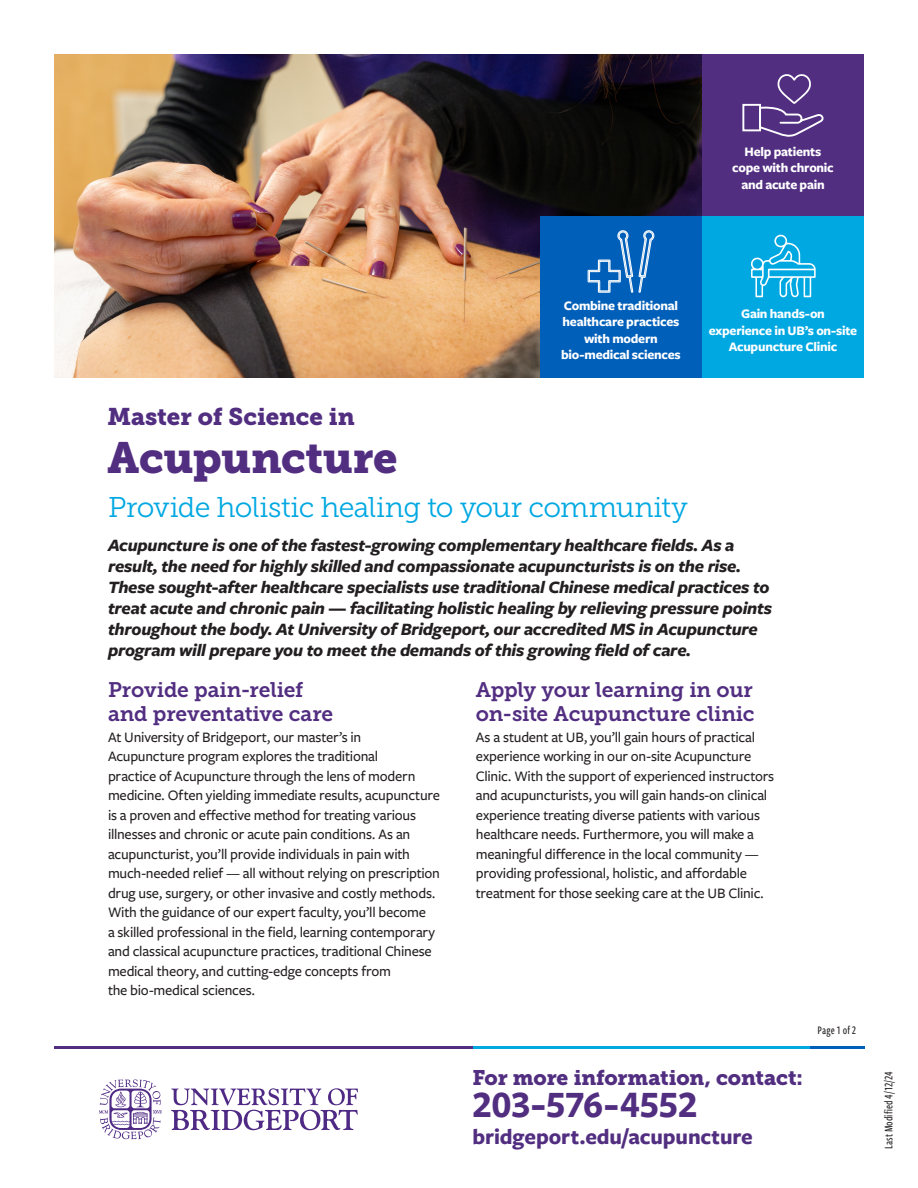
<style>
.page{position:relative;width:918px;height:1188px;background:#fff}
.page>*{position:absolute;margin:0;border:0;box-sizing:border-box;transform-origin:0 0}
.Program_Title{font:43.5px "Museo Slab 900";letter-spacing:-.01em;color:#522e81}
.t1{font:700 39px "Freight Sans Pro";letter-spacing:-.005em;color:#522e81}
.Body_Intro{font:28.5px "Museo Slab 300";letter-spacing:-.025em;color:#00a8e2}
.Program_Title-2{font:24px "Museo Slab 900";letter-spacing:-.005em;color:#522e81}
.t2{font:700 22.5px "Freight Sans Pro";letter-spacing:-.005em;color:#522e81}
.Sub_Heading{font:21px/24px "Museo Slab 700";letter-spacing:-.005em;color:#522e81}
.t3{font:21px "Museo Slab 900";letter-spacing:-.01em;color:#522e81}
.Body_Intro-2{font:italic 700 18px/21px "Freight Sans Pro";letter-spacing:-.015em;color:#231f20}
.Body_Copy{font:500 15px/19.5px "Freight Sans Pro";letter-spacing:-.015em;color:#231f20}
.t4{font:700 13.5px/16.5px "Freight Sans Pro";letter-spacing:-.02em;color:#fff;text-align:center}
.Fine_Print{font:500 12px "Freight Sans Cmp Pro";letter-spacing:.005em;color:#231f20}
</style>
<div class="page">
<hr style="left:472px;top:1046px;width:338px;height:3px;background:#00a8e2">
<hr style="left:54px;top:1046px;width:418px;height:3px;background:#522e81">
<hr style="left:810px;top:1046px;width:55px;height:3px;background:#005fb9">
<svg style="left:171px;top:1088px;width:187px;height:42px"></svg>
<svg style="left:99px;top:1080px;width:63px;height:59px"></svg>
<img style="left:54px;top:54px;width:648px;height:324px">
<div style="left:702px;top:216px;width:162px;height:162px;background:#00a8e2"></div>
<div style="left:702px;top:54px;width:162px;height:162px;background:#522e81"></div>
<div style="left:540px;top:216px;width:162px;height:162px;background:#005fb9"></div>
<svg style="left:588px;top:230px;width:66px;height:63px"></svg>
<svg style="left:751px;top:235px;width:65px;height:62px"></svg>
<div style="left:742px;top:104px;width:19px;height:27px;border:2px solid #fff"></div>
<svg style="left:758px;top:74px;width:66px;height:63px"></svg>
<p class="t4" style="left:732px;top:143px;width:103px">Help patients cope with chronic and acute pain</p>
<p class="Program_Title-2" style="left:108px;top:402px;width:249px">Master of Science in</p>
<p class="Program_Title" style="left:108px;top:432px;width:292px">Acupuncture</p>
<p class="t4" style="left:561px;top:297px;width:121px">Combine traditional healthcare practices with modern bio-medical sciences</p>
<p class="t4" style="left:709px;top:305px;width:150px">Gain hands-on experience in UB’s on-site<br>Acupuncture Clinic</p>
<p class="Body_Intro" style="left:108px;top:491px;width:581px">Provide holistic healing to your community</p>
<p class="Body_Intro-2" style="left:108px;top:534px;width:666px">Acupuncture is one of the fastest-growing complementary healthcare fields. As a result, the need for highly skilled and compassionate acupuncturists is on the rise.<br>These sought-after healthcare specialists use traditional Chinese medical practices to treat acute and chronic pain — facilitating holistic healing by relieving pressure points throughout the body. At University of Bridgeport, our accredited MS in Acupuncture program will prepare you to meet the demands of this growing field of care.</p>
<p class="Sub_Heading" style="left:108px;top:678px;width:227px">Provide pain-relief and preventative care</p>
<p class="Body_Copy" style="left:108px;top:727px;width:334px">At University of Bridgeport, our master’s in Acupuncture program explores the traditional<br>practice of Acupuncture through the lens of modern medicine. Often yielding immediate results, acupuncture is a proven and effective method for treating various illnesses and chronic or acute pain conditions. As an acupuncturist, you’ll provide individuals in pain with much-needed relief — all without relying on prescription drug use, surgery, or other invasive and costly methods.<br>With the guidance of our expert faculty, you’ll become<br>a skilled professional in the field, learning contemporary and classical acupuncture practices, traditional Chinese medical theory, and cutting-edge concepts from<br>the bio-medical sciences.</p>
<p class="Sub_Heading" style="left:476px;top:678px;width:280px">Apply your learning in our on-site Acupuncture clinic</p>
<p class="Body_Copy" style="left:476px;top:727px;width:300px">As a student at UB, you’ll gain hours of practical experience working in our on-site Acupuncture Clinic. With the support of experienced instructors and acupuncturists, you will gain hands-on clinical experience treating diverse patients with various healthcare needs. Furthermore, you will make a meaningful difference in the local community — providing professional, holistic, and affordable treatment for those seeking care at the UB Clinic.</p>
<h3 class="t3" style="left:472px;top:1065px;width:332px">For more information, contact:</h3>
<h2 class="t1" style="left:472px;top:1077px;width:227px">203-576-4552</h2>
<h3 class="t2" style="left:472px;top:1122px;width:282px">bridgeport.edu/acupuncture</h3>
<p class="Fine_Print" style="left:818px;top:1022px;width:40px">Page 1 of 2</p>
<p class="Fine_Print" style="left:880px;top:1149px;width:79px;rotate:-90deg">Last Modified 4/12/24</p>
</div>
